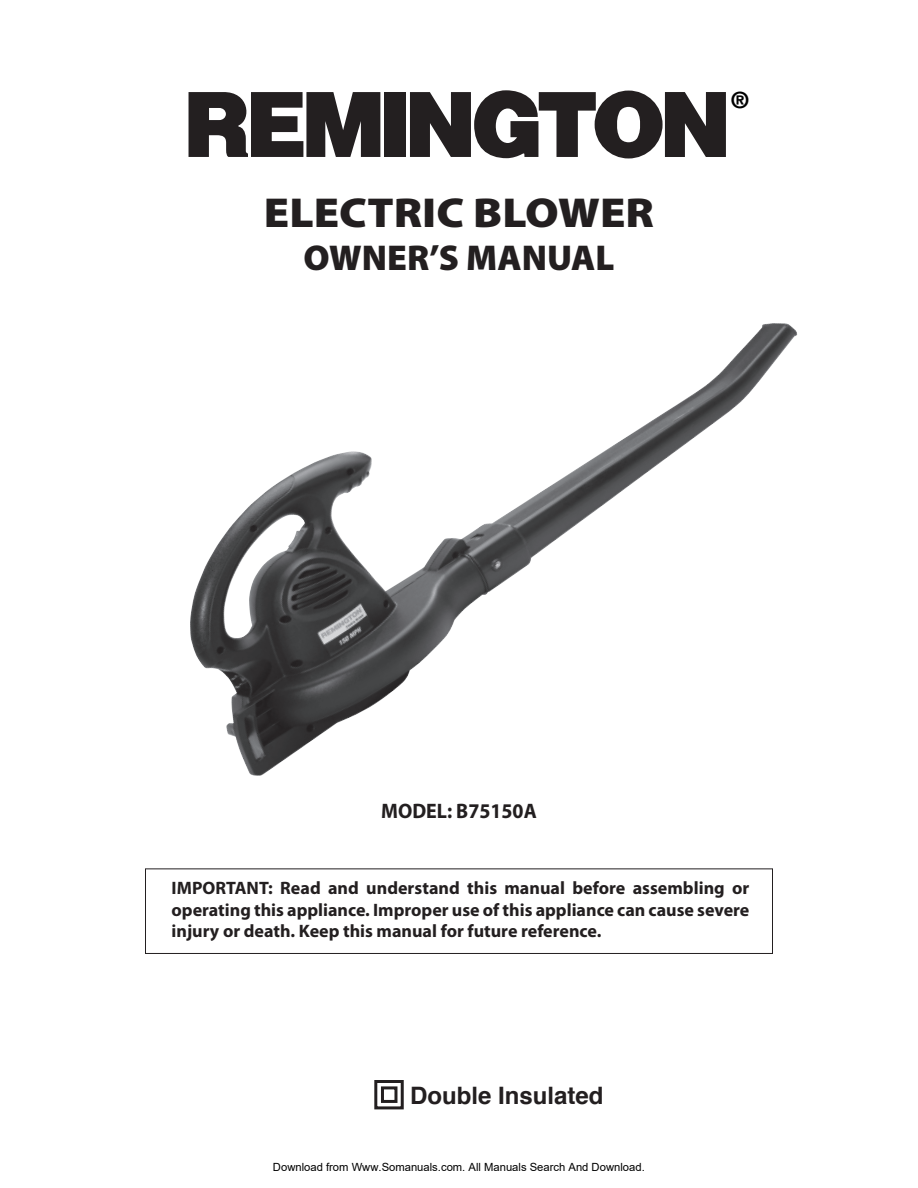
<style>
.page{position:relative;width:918px;height:1188px;background:#fff}
.page>*{position:absolute;margin:0;border:0;box-sizing:border-box;transform-origin:0 0}
.t1{font:900 42px "Myriad Pro";color:#231f20;scale:1.1 1}
.t2{font:900 36px "Myriad Pro";color:#231f20}
.t3{font:700 24px "Helvetica";color:#231f20}
.t4{font:700 22.35px "Helvetica";color:#000}
.t5{font:700 21px "Myriad Pro";color:#231f20;scale:.95 1}
.t6{font:700 18px/21.6px "Myriad Pro";color:#231f20;text-align:justify}
.t7{font:11.25px "Arial";color:#000}
</style>
<div class="page">
<img style="left:190px;top:323px;width:608px;height:453px">
<div style="left:145px;top:868px;width:628px;height:86px;border:1px solid #231f20"></div>
<div style="left:385px;top:92px;width:21px;height:65px;background:#231f20"></div>
<svg style="left:410px;top:90px;width:316px;height:68px"></svg>
<svg style="left:189px;top:92px;width:191px;height:65px"></svg>
<div style="left:374px;top:1080px;width:30px;height:29px;border:3px solid #231f20"></div>
<div style="left:381px;top:1086px;width:16px;height:17px;border:3px solid #231f20"></div>
<h1 class="t1" style="left:264px;top:196px;width:356px">ELECTRIC BLOWER</h1>
<h2 class="t2" style="left:303px;top:244px;width:313px">OWNER’S MANUAL</h2>
<p class="t4" style="left:732px;top:92px;width:18px">®</p>
<p class="t5" style="left:381px;top:803px;width:165px">MODEL: B75150A</p>
<p class="t6" style="left:172px;top:878px;width:579px">IMPORTANT: Read and understand this manual before assembling or operating this appliance. Improper use of this appliance can cause severe injury or death. Keep this manual for future reference.</p>
<h3 class="t3" style="left:410px;top:1085px;width:195px">Double Insulated</h3>
<p class="t7" style="left:273px;top:1160px;width:373px">Download from Www.Somanuals.com. All Manuals Search And Download.</p>
</div>
